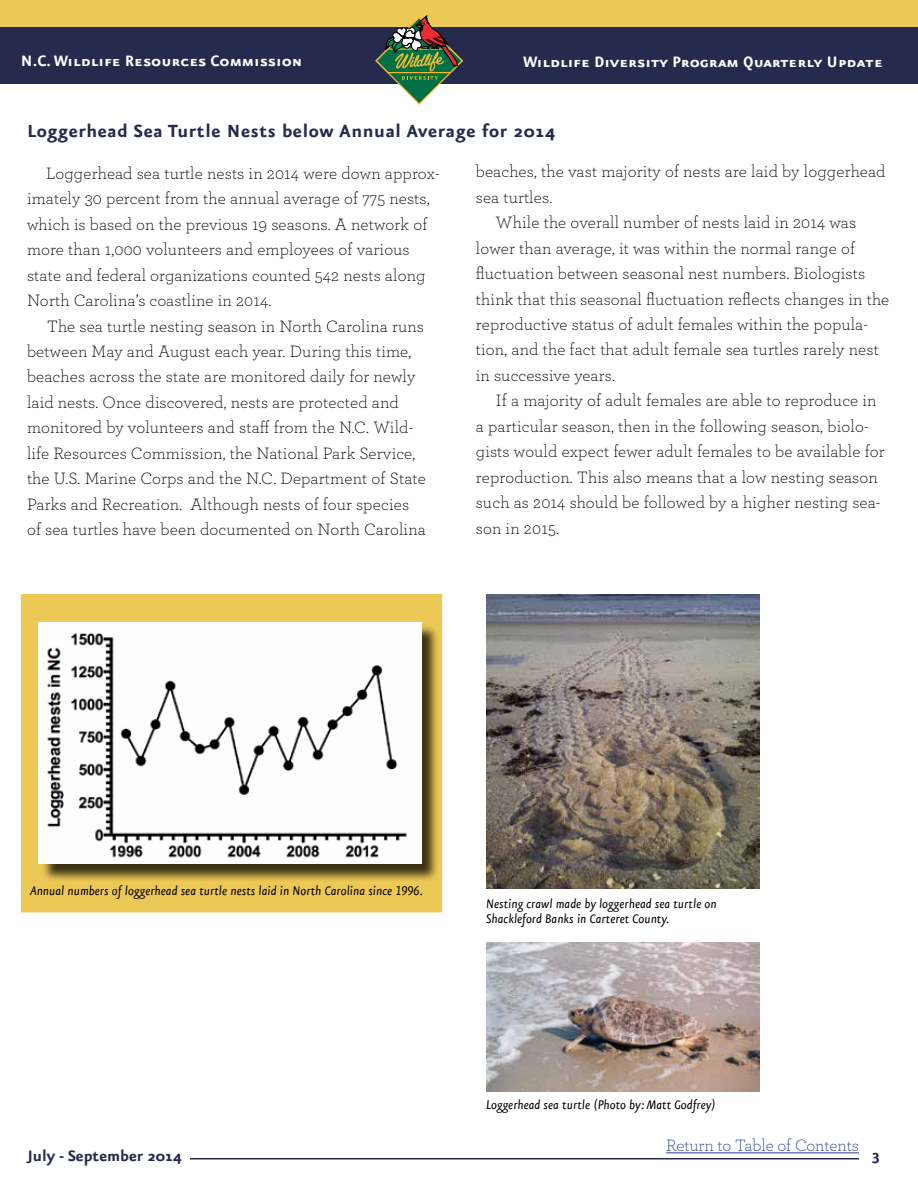
<style>
.page{position:relative;width:918px;height:1188px;background:#fff}
.page>*{position:absolute;margin:0;border:0;box-sizing:border-box;transform-origin:0 0}
.t1{font:700 21px "Eureka Sans";letter-spacing:.03em;color:#262a4d}
.t2{font:18px "Eureka Sans Bold Caps";color:#fff}
.t3{font:700 18px "Eureka Sans";color:#262a4d}
.t4{font:300 17.25px/25.5px "Archer";letter-spacing:.01em;color:#000}
.t5{font:300 17.25px "Archer";letter-spacing:-.005em;color:#25408f}
.t6{font:italic 15px/15px "Eureka Sans";color:#000}
</style>
<div class="page">
<hr style="left:666px;top:1152px;width:193px;height:1px;background:#25408f">
<hr style="left:190px;top:1158px;width:669px;height:2px;background:#262a4d">
<div style="left:0;top:27px;width:918px;height:57px;background:#262a4d"></div>
<div style="left:0;top:0;width:918px;height:27px;background:#ecc856"></div>
<svg style="left:375px;top:16px;width:88px;height:89px"></svg>
<div style="left:21px;top:594px;width:421px;height:318px;background:#ecc856"></div>
<div style="left:41px;top:624px;width:399px;height:258px;background:#000;opacity:.75"></div>
<img style="left:39px;top:622px;width:382px;height:242px">
<img style="left:486px;top:942px;width:273px;height:150px">
<img style="left:486px;top:594px;width:273px;height:295px">
<p class="t2" style="left:21px;top:52px;width:283px">N.C. Wildlife Resources Commission</p>
<p class="t2" style="left:523px;top:52px;width:361px">Wildlife Diversity Program Quarterly Update</p>
<p class="t1" style="left:27px;top:120px;width:531px">Loggerhead Sea Turtle Nests below Annual Average for 2014</p>
<p class="t4" style="left:27px;top:159px;width:414px;text-indent:19px">Loggerhead sea turtle nests in 2014 were down approx&shy;imately 30 percent from the annual average of 775 nests, which is based on the previous 19 seasons. A network of more than 1,000 volunteers and employees of various state and federal organizations counted 542 nests along North Carolina’s coastline in 2014.</p>
<p class="t4" style="left:27px;top:312px;width:401px;text-indent:20px">The sea turtle nesting season in North Carolina runs between May and August each year. During this time, beaches across the state are monitored daily for newly laid nests. Once discovered, nests are protected and monitored by volunteers and staff from the N.C. Wild&shy;life Resources Commission, the National Park Service, the U.S. Marine Corps and the N.C. Department of State Parks and Recreation. Although nests of four species of sea turtles have been documented on North Carolina</p>
<p class="t4" style="left:476px;top:158px;width:411px">beaches, the vast majority of nests are laid by loggerhead</p>
<p class="t4" style="left:476px;top:183px;width:78px">sea turtles.</p>
<p class="t4" style="left:496px;top:209px;width:362px">While the overall number of nests laid in 2014 was</p>
<p class="t4" style="left:476px;top:234px;width:381px">lower than average, it was within the normal range of</p>
<p class="t4" style="left:476px;top:260px;width:391px">fluctuation between seasonal nest numbers. Biologists</p>
<p class="t4" style="left:476px;top:285px;width:415px">think that this seasonal fluctuation reflects changes in the</p>
<p class="t4" style="left:476px;top:311px;width:394px">reproductive status of adult females within the popula-</p>
<p class="t4" style="left:476px;top:336px;width:404px">tion, and the fact that adult female sea turtles rarely nest</p>
<p class="t4" style="left:476px;top:362px;width:141px">in successive years.</p>
<p class="t4" style="left:496px;top:387px;width:382px">If a majority of adult females are able to reproduce in</p>
<p class="t4" style="left:476px;top:413px;width:394px">a particular season, then in the following season, biolo-</p>
<p class="t4" style="left:476px;top:438px;width:410px">gists would expect fewer adult females to be available for</p>
<p class="t4" style="left:476px;top:464px;width:403px">reproduction. This also means that a low nesting season</p>
<p class="t4" style="left:476px;top:489px;width:406px">such as 2014 should be followed by a higher nesting sea-</p>
<p class="t4" style="left:476px;top:515px;width:85px">son in 2015.</p>
<p class="t6" style="left:30px;top:884px;width:395px">Annual numbers of loggerhead sea turtle nests laid in North Carolina since 1996.</p>
<p class="t6" style="left:486px;top:896px;width:232px">Nesting crawl made by loggerhead sea turtle on<br>Shackleford Banks in Carteret County.</p>
<p class="t6" style="left:486px;top:1097px;width:231px">Loggerhead sea turtle (Photo by: Matt Godfrey)</p>
<p class="t5" style="left:666px;top:1134px;width:194px">Return to Table of Contents</p>
<p class="t3" style="left:27px;top:1146px;width:157px">July - September 2014</p>
<p class="t3" style="left:872px;top:1145px;width:10px">3</p>
</div>
